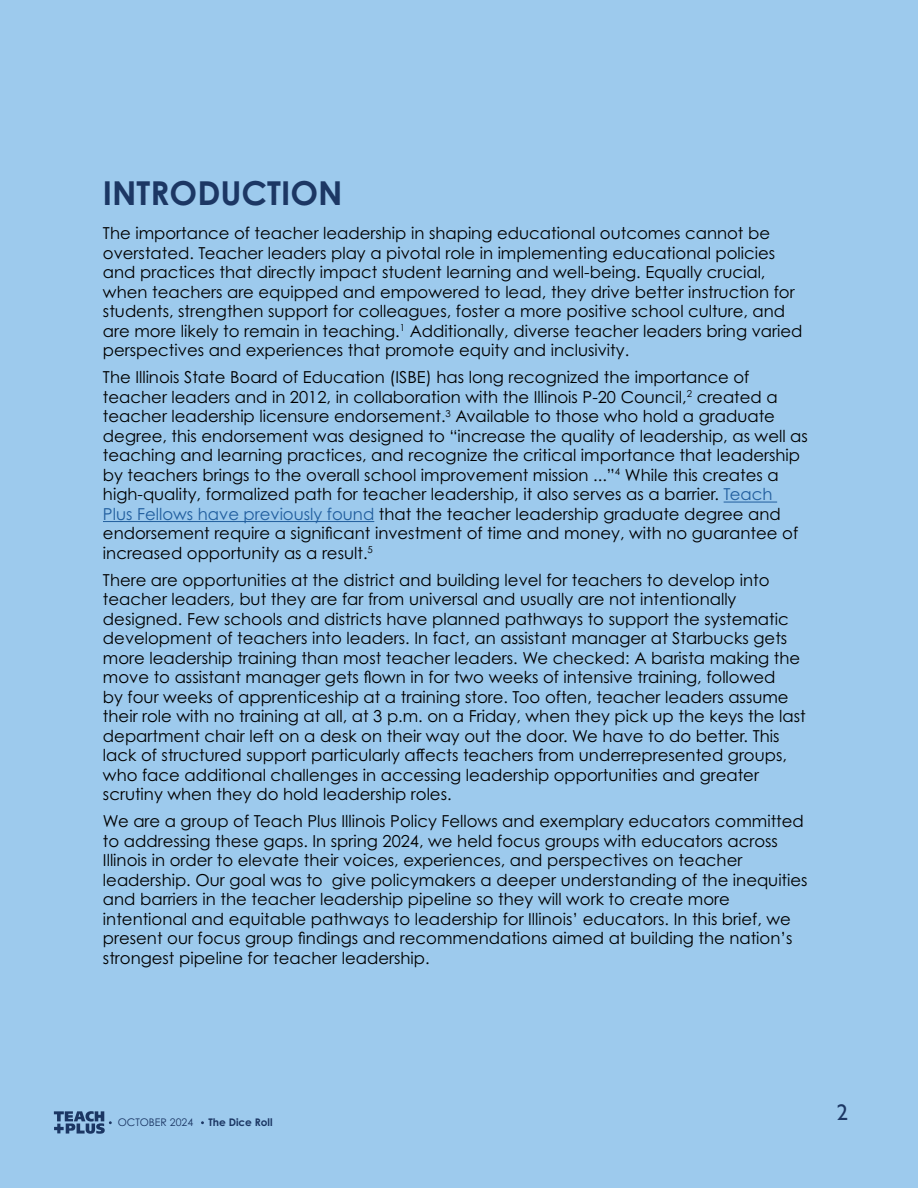
<style>
.page{position:relative;width:918px;height:1188px;background:#9dcaed}
.page>*{position:absolute;margin:0;border:0;box-sizing:border-box;transform-origin:0 0}
.t1{font:700 33px "Century Gothic Pro";color:#1c3764}
.t2{font:22.5px "Gill Sans";color:#1c3764}
.t3{font:16.5px/19.5px "Century Gothic Pro";color:#000}
.t4{font:10.5px "Century Gothic Pro";color:#1c3764}
.t5{font:700 10.5px "Century Gothic Pro";color:#1c3764}
.s1{color:#215e9e}
</style>
<div class="page">
<hr style="left:917px;top:437px;width:1px;height:216px;background:#8bb6e1">
<hr style="left:917px;top:653px;width:1px;height:256px;background:#98c93f">
<hr style="left:724px;top:502px;width:53px;height:1px;background:#215e9e">
<hr style="left:103px;top:521px;width:271px;height:1px;background:#215e9e">
<svg style="left:54px;top:1111px;width:58px;height:23px"></svg>
<h1 class="t1" style="left:103px;top:172px;width:241px">INTRODUCTION</h1>
<p class="t3" style="left:103px;top:224px;width:701px">The importance of teacher leadership in shaping educational outcomes cannot be overstated. Teacher leaders play a pivotal role in implementing educational policies and practices that directly impact student learning and well-being. Equally crucial, when teachers are equipped and empowered to lead, they drive better instruction for students, strengthen support for colleagues, foster a more positive school culture, and are more likely to remain in teaching.<sup>1</sup> Additionally, diverse teacher leaders bring varied perspectives and experiences that promote equity and inclusivity.</p>
<p class="t3" style="left:103px;top:368px;width:706px">The Illinois State Board of Education (ISBE) has long recognized the importance of teacher leaders and in 2012, in collaboration with the Illinois P-20 Council,<sup>2</sup> created a teacher leadership licensure endorsement.<sup>3</sup> Available to those who hold a graduate degree, this endorsement was designed to “increase the quality of leadership, as well as teaching and learning practices, and recognize the critical importance that leadership by teachers brings to the overall school improvement mission ...”<sup>4</sup> While this creates a high-quality, formalized path for teacher leadership, it also serves as a barrier. <span class="s1">Teach<br>Plus Fellows have previously found</span> that the teacher leadership graduate degree and endorsement require a significant investment of time and money, with no guarantee of increased opportunity as a result.<sup>5</sup></p>
<p class="t3" style="left:103px;top:570px;width:704px">There are opportunities at the district and building level for teachers to develop into teacher leaders, but they are far from universal and usually are not intentionally designed. Few schools and districts have planned pathways to support the systematic development of teachers into leaders. In fact, an assistant manager at Starbucks gets more leadership training than most teacher leaders. We checked: A barista making the move to assistant manager gets flown in for two weeks of intensive training, followed<br>by four weeks of apprenticeship at a training store. Too often, teacher leaders assume their role with no training at all, at 3 p.m. on a Friday, when they pick up the keys the last department chair left on a desk on their way out the door. We have to do better. This lack of structured support particularly affects teachers from underrepresented groups, who face additional challenges in accessing leadership opportunities and greater scrutiny when they do hold leadership roles.</p>
<p class="t3" style="left:103px;top:812px;width:706px">We are a group of Teach Plus Illinois Policy Fellows and exemplary educators committed to addressing these gaps. In spring 2024, we held focus groups with educators across Illinois in order to elevate their voices, experiences, and perspectives on teacher leadership. Our goal was to give policymakers a deeper understanding of the inequities and barriers in the teacher leadership pipeline so they will work to create more intentional and equitable pathways to leadership for Illinois’ educators. In this brief, we present our focus group findings and recommendations aimed at building the nation’s strongest pipeline for teacher leadership.</p>
<p class="t4" style="left:118px;top:1116px;width:77px">OCTOBER 2024</p>
<p class="t5" style="left:208px;top:1116px;width:66px">The Dice Roll</p>
<h2 class="t2" style="left:837px;top:1099px;width:13px">2</h2>
</div>
